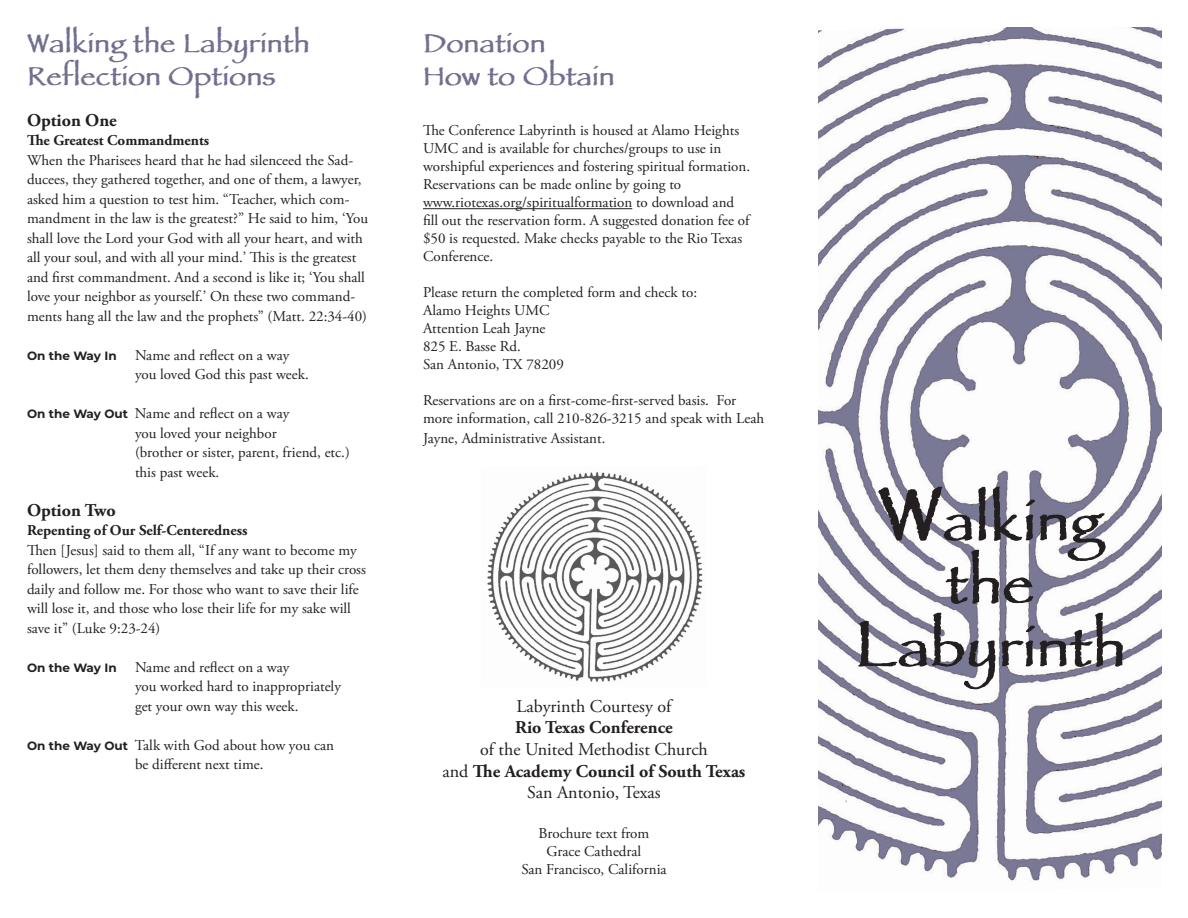
<style>
.page{position:relative;width:1188px;height:918px;background:#fff}
.page>*{position:absolute;margin:0;border:0;box-sizing:border-box;transform-origin:0 0}
.t1{font:700 56.25px "Papyrus LET";color:#231f20}
.t2{font:700 27px "Papyrus LET";color:#716f8f}
.t3{font:700 18px "Adobe Garamond Pro";color:#231f20}
.t4{font:18px "Adobe Garamond Pro";color:#231f20}
.t5{font:15px/19.5px "Adobe Garamond Pro";color:#231f20}
.t6{font:700 15px "Adobe Garamond Pro";color:#231f20}
.s1{font-family:"Montserrat";font-weight:700;font-size:12px}
.s2{font-weight:400}
.s3{font-size:78.75px}
.s4{font-size:67.5px}
</style>
<div class="page">
<img style="left:487px;top:472px;width:216px;height:210px">
<img style="left:819px;top:27px;width:342px;height:854px">
<hr style="left:423px;top:208px;width:209px;height:1px;background:#231f20">
<p class="t2" style="left:27px;top:27px;width:284px">Walking the Labyrinth</p>
<p class="t2" style="left:27px;top:60px;width:251px">Reflection Options</p>
<p class="t3" style="left:27px;top:110px;width:91px">Option One</p>
<p class="t6" style="left:27px;top:132px;width:184px">The Greatest Commandments</p>
<p class="t5" style="left:27px;top:151px;width:343px">When the Pharisees heard that he had silenceed the Sad&shy;ducees, they gathered together, and one of them, a lawyer, asked him a question to test him. “Teacher, which com&shy;mandment in the law is the greatest?” He said to him, ‘You shall love the Lord your God with all your heart, and with all your soul, and with all your mind.’ This is the greatest and first commandment. And a second is like it; ‘You shall love your neighbor as yourself.’ On these two command&shy;ments hang all the law and the prophets” (Matt. 22:34-40)</p>
<p class="t5" style="left:27px;top:346px;width:264px"><span class="s1">On the Way In</span> Name and reflect on a way</p>
<p class="t5" style="left:135px;top:365px;width:175px">you loved God this past week.</p>
<p class="t5" style="left:27px;top:404px;width:264px"><span class="s1">On the Way Out</span> Name and reflect on a way</p>
<p class="t5" style="left:135px;top:424px;width:143px">you loved your neighbor</p>
<p class="t5" style="left:135px;top:443px;width:216px">(brother or sister, parent, friend, etc.)</p>
<p class="t5" style="left:135px;top:463px;width:86px">this past week.</p>
<p class="t3" style="left:27px;top:500px;width:90px">Option Two</p>
<p class="t6" style="left:27px;top:522px;width:222px">Repenting of Our Self-Centeredness</p>
<p class="t5" style="left:27px;top:541px;width:340px">Then [Jesus] said to them all, “If any want to become my followers, let them deny themselves and take up their cross daily and follow me. For those who want to save their life will lose it, and those who lose their life for my sake will save it” (Luke 9:23-24)</p>
<p class="t5" style="left:27px;top:658px;width:264px"><span class="s1">On the Way In</span> Name and reflect on a way</p>
<p class="t5" style="left:135px;top:677px;width:207px">you worked hard to inappropriately</p>
<p class="t5" style="left:135px;top:697px;width:165px">get your own way this week.</p>
<p class="t5" style="left:27px;top:736px;width:309px"><span class="s1">On the Way Out</span> Talk with God about how you can</p>
<p class="t5" style="left:135px;top:755px;width:130px">be different next time.</p>
<p class="t2" style="left:423px;top:27px;width:124px">Donation</p>
<p class="t2" style="left:423px;top:60px;width:193px">How to Obtain</p>
<p class="t5" style="left:423px;top:122px;width:329px;line-height:18px">The Conference Labyrinth is housed at Alamo Heights UMC and is available for churches/groups to use in worshipful experiences and fostering spiritual formation.<br>Reservations can be made online by going to</p>
<p class="t5" style="left:423px;top:194px;width:328px;line-height:18px">www.riotexas.org/spiritualformation to download and fill out the reservation form. A suggested donation fee of $50 is requested. Make checks payable to the Rio Texas Conference.</p>
<p class="t5" style="left:423px;top:283px;width:276px">Please return the completed form and check to:</p>
<p class="t5" style="left:423px;top:301px;width:128px">Alamo Heights UMC</p>
<p class="t5" style="left:423px;top:319px;width:124px">Attention Leah Jayne</p>
<p class="t5" style="left:423px;top:337px;width:99px">825 E. Basse Rd.</p>
<p class="t5" style="left:423px;top:355px;width:142px">San Antonio, TX 78209</p>
<p class="t5" style="left:423px;top:392px;width:343px;line-height:18px">Reservations are on a first-come-first-served basis. For more information, call 210-826-3215 and speak with Leah</p>
<p class="t5" style="left:423px;top:429px;width:184px">Jayne, Administrative Assistant.</p>
<p class="t4" style="left:517px;top:695px;width:156px">Labyrinth Courtesy of</p>
<p class="t3" style="left:515px;top:717px;width:159px">Rio Texas Conference</p>
<p class="t4" style="left:480px;top:739px;width:229px">of the United Methodist Church</p>
<p class="t3" style="left:443px;top:760px;width:304px"><span class="s2">and</span> The Academy Council of South Texas</p>
<p class="t4" style="left:527px;top:782px;width:135px">San Antonio, Texas</p>
<p class="t5" style="left:539px;top:824px;width:112px">Brochure text from</p>
<p class="t5" style="left:547px;top:842px;width:96px">Grace Cathedral</p>
<p class="t5" style="left:521px;top:860px;width:147px">San Francisco, California</p>
<p class="t1" style="left:878px;top:487px;width:226px"><span class="s3">W</span>alking</p>
<p class="t1" style="left:946px;top:550px;width:90px">the</p>
<p class="t1" style="left:854px;top:613px;width:274px"><span class="s4">L</span>abyrinth</p>
</div>
